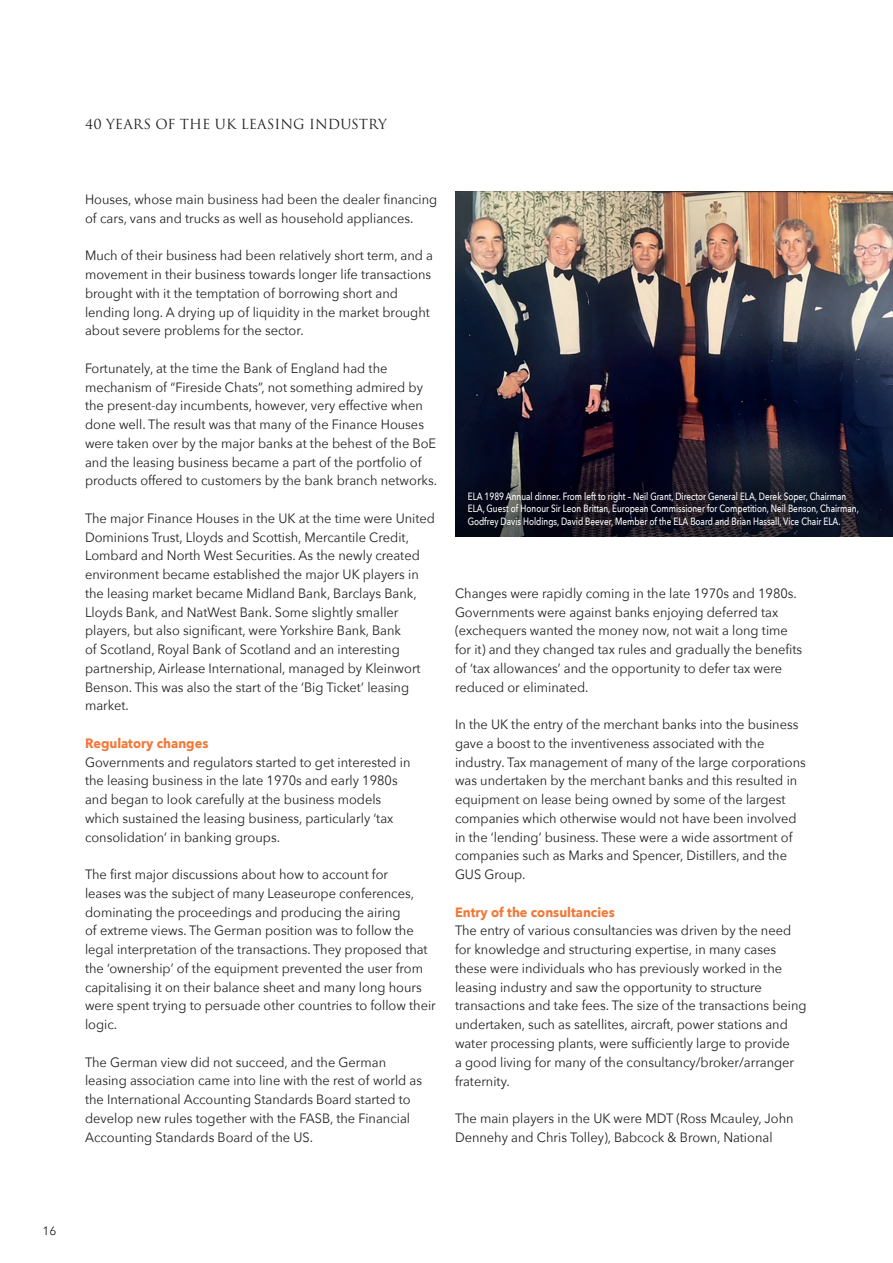
<style>
.page{position:relative;width:893px;height:1263px;background:#fff}
.page>*{position:absolute;margin:0;border:0;box-sizing:border-box;transform-origin:0 0}
.t1{font:13.5px/18.8px "Avenir Next";color:#231f20;scale:.95 1}
.t2{font:13.5px "Trajan Pro 3";color:#231f20}
.t3{font:12px "Avenir Next";color:#231f20}
.t4{font:500 10.5px/12.6px "Avenir Next";color:#fff;scale:.78 1}
.s1{font-weight:700;color:#f17838}
</style>
<div class="page">
<img style="left:455px;top:191px;width:438px;height:346px">
<p class="t2" style="left:85px;top:115px;width:303px">40 YEARS OF THE UK LEASING INDUSTRY</p>
<p class="t1" style="left:85px;top:189px;width:372px">Houses, whose main business had been the dealer financing of cars, vans and trucks as well as household appliances.</p>
<p class="t1" style="left:85px;top:246px;width:368px">Much of their business had been relatively short term, and a movement in their business towards longer life transactions brought with it the temptation of borrowing short and lending long. A drying up of liquidity in the market brought about severe problems for the sector.</p>
<p class="t1" style="left:85px;top:358px;width:372px">Fortunately, at the time the Bank of England had the mechanism of “Fireside Chats”, not something admired by the present-day incumbents, however, very effective when done well. The result was that many of the Finance Houses were taken over by the major banks at the behest of the BoE and the leasing business became a part of the portfolio of products offered to customers by the bank branch networks.</p>
<p class="t1" style="left:85px;top:508px;width:370px">The major Finance Houses in the UK at the time were United Dominions Trust, Lloyds and Scottish, Mercantile Credit, Lombard and North West Securities. As the newly created environment became established the major UK players in the leasing market became Midland Bank, Barclays Bank, Lloyds Bank, and NatWest Bank. Some slightly smaller players, but also significant, were Yorkshire Bank, Bank<br>of Scotland, Royal Bank of Scotland and an interesting partnership, Airlease International, managed by Kleinwort Benson. This was also the start of the ‘Big Ticket’ leasing market.</p>
<p class="t1" style="left:85px;top:733px;width:344px"><span class="s1">Regulatory changes<br></span>Governments and regulators started to get interested in the leasing business in the late 1970s and early 1980s and began to look carefully at the business models which sustained the leasing business, particularly ‘tax consolidation’ in banking groups.</p>
<p class="t1" style="left:85px;top:864px;width:371px">The first major discussions about how to account for<br>leases was the subject of many Leaseurope conferences, dominating the proceedings and producing the airing<br>of extreme views. The German position was to follow the legal interpretation of the transactions. They proposed that the ‘ownership’ of the equipment prevented the user from capitalising it on their balance sheet and many long hours were spent trying to persuade other countries to follow their logic.</p>
<p class="t1" style="left:85px;top:1052px;width:356px">The German view did not succeed, and the German leasing association came into line with the rest of world as the International Accounting Standards Board started to develop new rules together with the FASB, the Financial Accounting Standards Board of the US.</p>
<p class="t4" style="left:468px;top:489px;width:503px">ELA 1989 Annual dinner. From left to right – Neil Grant, Director General ELA, Derek Soper, Chairman<br>ELA, Guest of Honour Sir Leon Brittan, European Commissioner for Competition, Neil Benson, Chairman,<br>Godfrey Davis Holdings, David Beever, Member of the ELA Board and Brian Hassall, Vice Chair ELA.</p>
<p class="t1" style="left:455px;top:583px;width:367px">Changes were rapidly coming in the late 1970s and 1980s.<br>Governments were against banks enjoying deferred tax (exchequers wanted the money now, not wait a long time for it) and they changed tax rules and gradually the benefits of ‘tax allowances’ and the opportunity to defer tax were reduced or eliminated.</p>
<p class="t1" style="left:455px;top:714px;width:371px">In the UK the entry of the merchant banks into the business gave a boost to the inventiveness associated with the industry. Tax management of many of the large corporations was undertaken by the merchant banks and this resulted in equipment on lease being owned by some of the largest companies which otherwise would not have been involved in the ‘lending’ business. These were a wide assortment of companies such as Marks and Spencer, Distillers, and the GUS Group.</p>
<p class="t1" style="left:455px;top:902px;width:372px"><span class="s1">Entry of the consultancies<br></span>The entry of various consultancies was driven by the need for knowledge and structuring expertise, in many cases these were individuals who has previously worked in the leasing industry and saw the opportunity to structure transactions and take fees. The size of the transactions being undertaken, such as satellites, aircraft, power stations and water processing plants, were sufficiently large to provide<br>a good living for many of the consultancy/broker/arranger fraternity.</p>
<p class="t1" style="left:455px;top:1108px;width:358px">The main players in the UK were MDT (Ross Mcauley, John<br>Dennehy and Chris Tolley), Babcock &amp; Brown, National</p>
<p class="t3" style="left:43px;top:1220px;width:15px">16</p>
</div>
